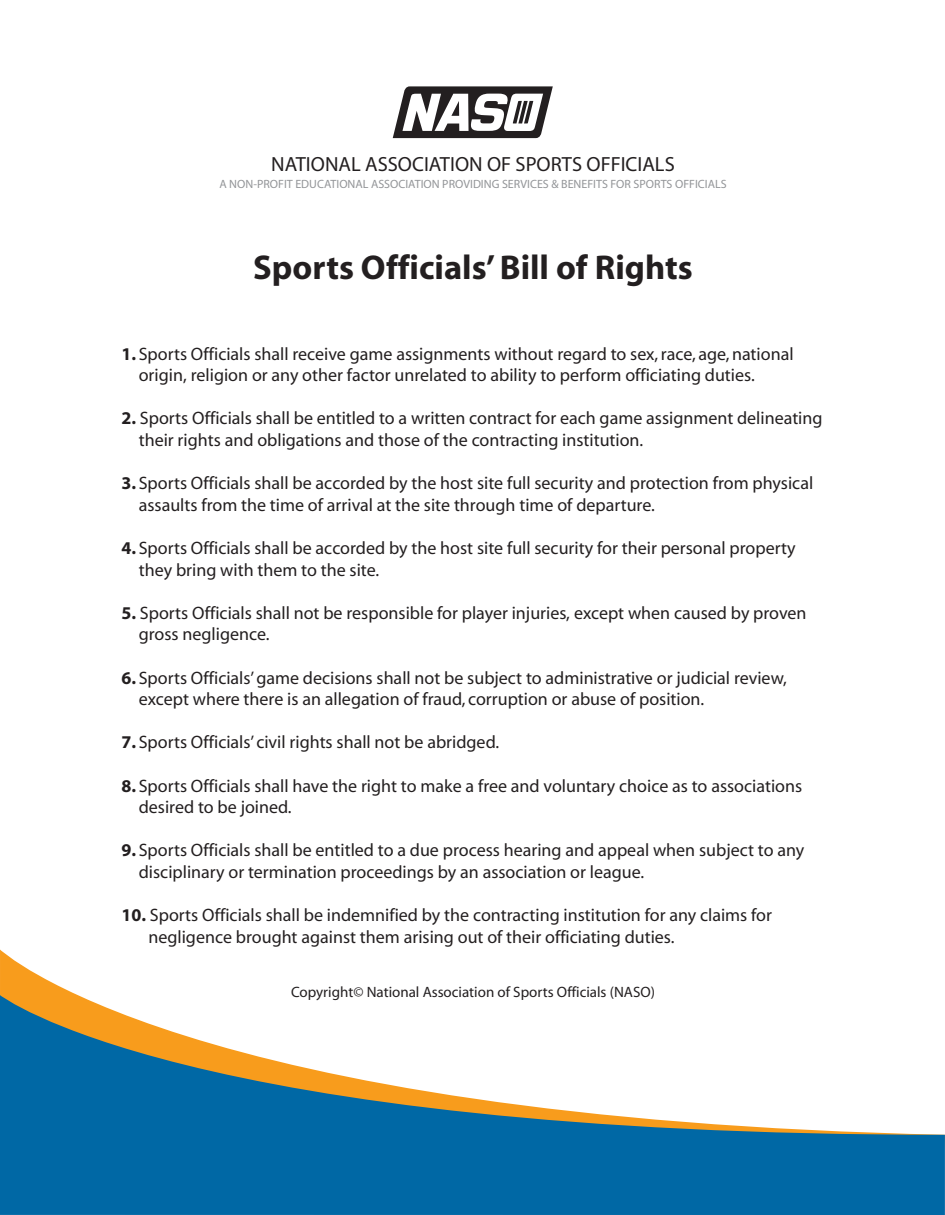
<style>
.page{position:relative;width:945px;height:1215px;background:#fff}
.page>*{position:absolute;margin:0;border:0;box-sizing:border-box;transform-origin:0 0}
.t1{font:700 34.5px "Myriad";color:#231f20}
.t2{font:20.55px "Myriad Pro";color:#231f20}
.t3{font:18px/21.6px "Myriad";color:#231f20}
.t4{font:15px "Myriad";color:#231f20}
.t5{font:12px "Myriad Pro";color:#939598}
.s1{font-weight:700}
</style>
<div class="page">
<svg style="left:0;top:950px;width:78px;height:45px"></svg>
<svg style="left:0;top:995px;width:945px;height:220px;fill:#0068a5"></svg>
<svg style="left:392px;top:86px;width:161px;height:53px"></svg>
<p class="t2" style="left:271px;top:152px;width:405px">NATIONAL ASSOCIATION OF SPORTS OFFICIALS</p>
<p class="t5" style="left:219px;top:177px;width:509px">A NON-PROFIT EDUCATIONAL ASSOCIATION PROVIDING SERVICES &amp; BENEFITS FOR SPORTS OFFICIALS</p>
<h1 class="t1" style="left:253px;top:250px;width:441px">Sports Officials’ Bill of Rights</h1>
<p class="t3" style="left:139px;top:344px;width:656px;text-indent:-17px"><span class="s1">1.</span> Sports Officials shall receive game assignments without regard to sex, race, age, national origin, religion or any other factor unrelated to ability to perform officiating duties.</p>
<p class="t3" style="left:139px;top:408px;width:685px;text-indent:-17px"><span class="s1">2.</span> Sports Officials shall be entitled to a written contract for each game assignment delineating their rights and obligations and those of the contracting institution.</p>
<p class="t3" style="left:139px;top:473px;width:676px;text-indent:-17px"><span class="s1">3.</span> Sports Officials shall be accorded by the host site full security and protection from physical assaults from the time of arrival at the site through time of departure.</p>
<p class="t3" style="left:139px;top:538px;width:658px;text-indent:-17px"><span class="s1">4.</span> Sports Officials shall be accorded by the host site full security for their personal property they bring with them to the site.</p>
<p class="t3" style="left:139px;top:603px;width:669px;text-indent:-17px"><span class="s1">5.</span> Sports Officials shall not be responsible for player injuries, except when caused by proven gross negligence.</p>
<p class="t3" style="left:139px;top:668px;width:650px;text-indent:-17px"><span class="s1">6.</span> Sports Officials’ game decisions shall not be subject to administrative or judicial review, except where there is an allegation of fraud, corruption or abuse of position.</p>
<p class="t3" style="left:122px;top:732px;width:379px"><span class="s1">7.</span> Sports Officials’ civil rights shall not be abridged.</p>
<p class="t3" style="left:139px;top:776px;width:665px;text-indent:-17px"><span class="s1">8.</span> Sports Officials shall have the right to make a free and voluntary choice as to associations desired to be joined.</p>
<p class="t3" style="left:139px;top:840px;width:667px;text-indent:-17px"><span class="s1">9.</span> Sports Officials shall be entitled to a due process hearing and appeal when subject to any disciplinary or termination proceedings by an association or league.</p>
<p class="t3" style="left:148px;top:905px;width:625px;text-indent:-27px"><span class="s1">10.</span> Sports Officials shall be indemnified by the contracting institution for any claims for negligence brought against them arising out of their officiating duties.</p>
<p class="t4" style="left:291px;top:985px;width:366px">Copyright© National Association of Sports Officials (NASO)</p>
</div>
